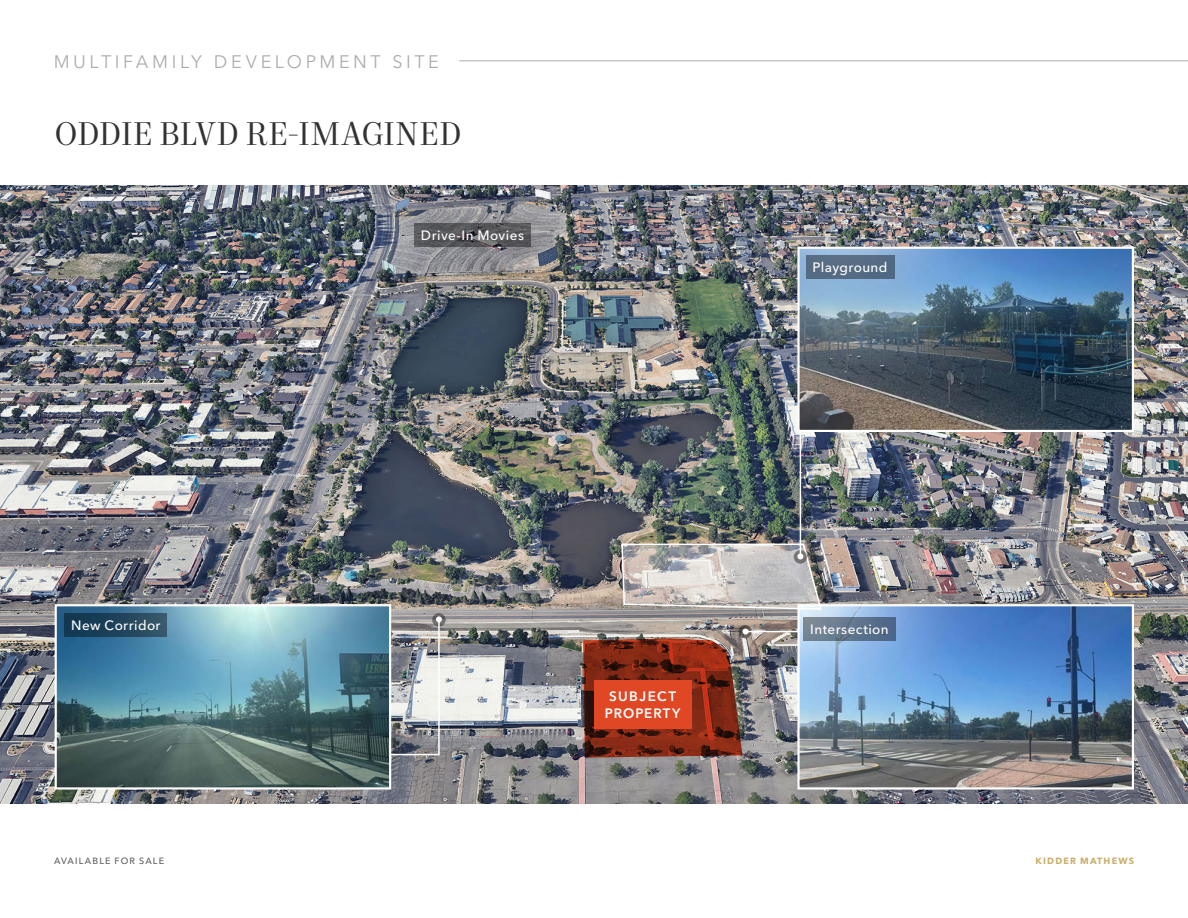
<style>
.page{position:relative;width:1188px;height:918px;background:#fff}
.page>*{position:absolute;margin:0;border:0;box-sizing:border-box;transform-origin:0 0}
.Headline_-_Level_2_-_Charcoal_2023{font:33px "Mort Modern 08";letter-spacing:-.005em;color:#313234}
.t1{font:18px "Avenir Next LT Pro";letter-spacing:.2em;color:#afabac}
.Smaller_Town_-_White_2023{font:500 13.5px "Avenir Next LT Pro";letter-spacing:.03em;color:#fff}
.Subject_Property_Label_-_White_2023{font:600 13.5px/16.5px "Avenir Next LT Pro";letter-spacing:.095em;color:#fff;text-align:center}
.t2{font:500 9px "Avenir Next LT Pro";letter-spacing:.13em;color:#5e5d5d}
.t3{font:700 9px "Avenir Next LT Pro";letter-spacing:.13em;color:#cbae6b}
</style>
<div class="page">
<img style="left:0;top:186px;width:1188px;height:618px">
<svg style="left:432px;top:613px;width:14px;height:14px"></svg>
<svg style="left:738px;top:625px;width:14px;height:13px"></svg>
<img style="left:391px;top:616px;width:51px;height:140px">
<hr style="left:746px;top:631px;width:135px;height:1px;background:#fff">
<img style="left:58px;top:607px;width:330px;height:180px">
<div style="left:55px;top:604px;width:336px;height:186px;border:2px solid #fff"></div>
<img style="left:800px;top:607px;width:331px;height:180px">
<div style="left:797px;top:604px;width:337px;height:186px;border:2px solid #fff"></div>
<div style="left:65px;top:613px;width:102px;height:24px;background:linear-gradient(to right,#0c334e,#365569)"></div>
<svg style="left:414px;top:223px;width:117px;height:24px;background:#565659"></svg>
<svg style="left:803px;top:617px;width:93px;height:23px;background:#63768d"></svg>
<svg style="left:583px;top:629px;width:165px;height:129px;background:#7e3d2e"></svg>
<div style="left:594px;top:680px;width:97px;height:49px;background:#e04825"></div>
<hr style="left:800px;top:421px;width:1px;height:135px;background:#fff">
<svg style="left:621px;top:543px;width:202px;height:68px;background:#c0bdbb"></svg>
<img style="left:800px;top:250px;width:331px;height:179px">
<div style="left:797px;top:247px;width:337px;height:185px;border:2px solid #fff"></div>
<div style="left:806px;top:255px;width:88px;height:24px;background:#556b83"></div>
<hr style="left:459px;top:61px;width:729px;height:1px;background:#afabac">
<h2 class="t1" style="left:54px;top:51px;width:387px">MULTIFAMILY DEVELOPMENT SITE</h2>
<p class="Headline_-_Level_2_-_Charcoal_2023" style="left:55px;top:114px;width:408px">ODDIE BLVD RE-IMAGINED</p>
<p class="Smaller_Town_-_White_2023" style="left:71px;top:618px;width:91px">New Corridor</p>
<p class="Smaller_Town_-_White_2023" style="left:421px;top:227px;width:105px">Drive-In Movies</p>
<p class="Smaller_Town_-_White_2023" style="left:813px;top:259px;width:76px">Playground</p>
<p class="Subject_Property_Label_-_White_2023" style="left:605px;top:688px;width:77px">SUBJECT<br>PROPERTY</p>
<p class="Smaller_Town_-_White_2023" style="left:810px;top:621px;width:80px">Intersection</p>
<p class="t2" style="left:54px;top:855px;width:112px">AVAILABLE FOR SALE</p>
<p class="t3" style="left:1036px;top:855px;width:100px">KIDDER MATHEWS</p>
</div>
